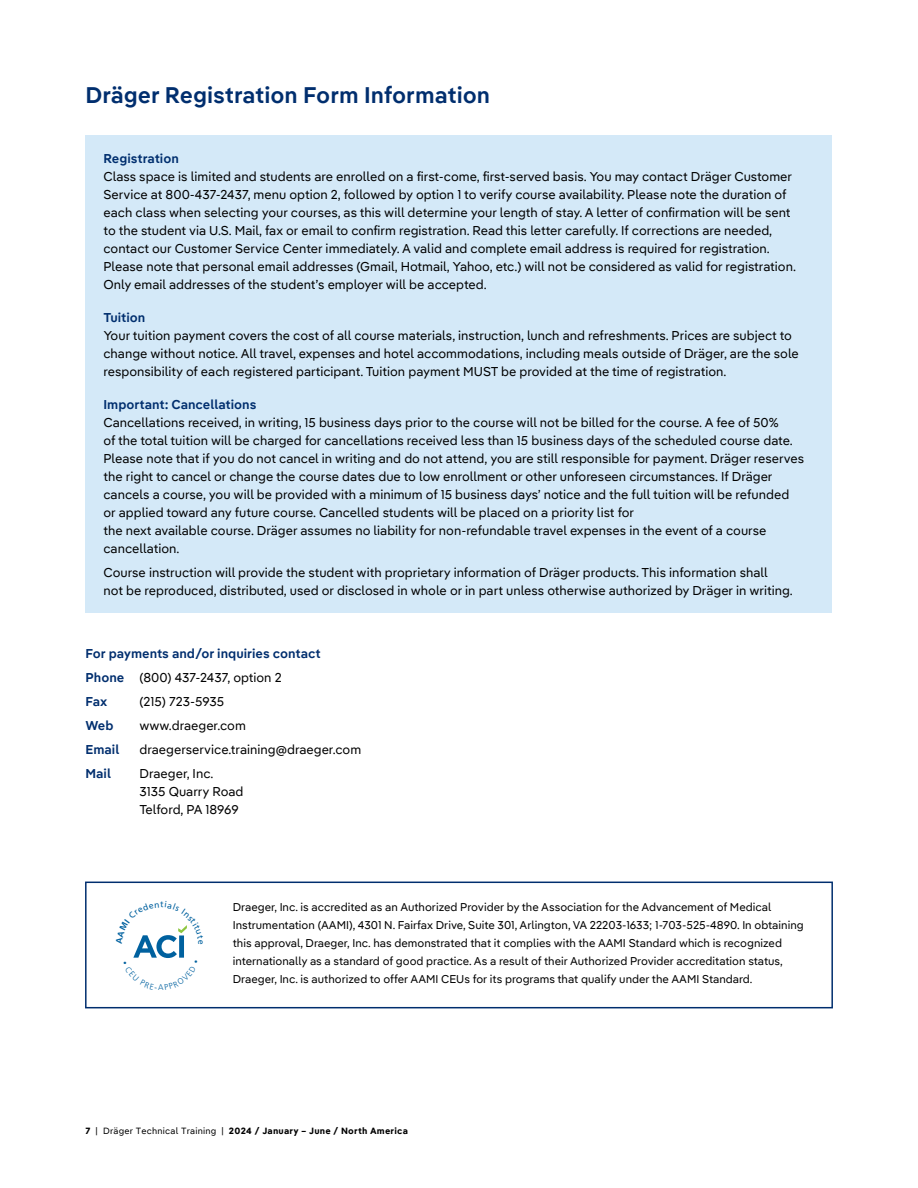
<style>
.page{position:relative;width:918px;height:1188px;background:#fff}
.page>*{position:absolute;margin:0;border:0;box-sizing:border-box;transform-origin:0 0}
.t1{font:600 22.5px "Draeger Pangea Text";color:#002e6e}
.t2{font:12.75px/18px "Draeger Pangea Text";color:#000}
.t3{font:600 12.75px/24px "Draeger Pangea Text";color:#002e6e}
.t4{font:11.25px/18px "Draeger Pangea Text";color:#000}
.t5{font:700 9px "Draeger Pangea Text";letter-spacing:.025em;color:#000}
.s1{font-weight:400;color:#000}
.s2{font-weight:400}
</style>
<div class="page">
<div style="left:86px;top:135px;width:746px;height:478px;background:#d4e9f8"></div>
<div style="left:85px;top:882px;width:748px;height:126px;border:2px solid #002e6e"></div>
<svg style="left:133px;top:925px;width:54px;height:33px"></svg>
<h1 class="t1" style="left:86px;top:77px;width:406px">Dräger Registration Form Information</h1>
<p class="t3" style="left:104px;top:145px;width:77px">Registration</p>
<p class="t2" style="left:104px;top:166px;width:694px">Class space is limited and students are enrolled on a first-come, first-served basis. You may contact Dräger Customer Service at 800-437-2437, menu option 2, followed by option 1 to verify course availability. Please note the duration of each class when selecting your courses, as this will determine your length of stay. A letter of confirmation will be sent to the student via U.S. Mail, fax or email to confirm registration. Read this letter carefully. If corrections are needed, contact our Customer Service Center immediately. A valid and complete email address is required for registration.<br>Please note that personal email addresses (Gmail, Hotmail, Yahoo, etc.) will not be considered as valid for registration.<br>Only email addresses of the student’s employer will be accepted.</p>
<p class="t3" style="left:104px;top:304px;width:43px">Tuition</p>
<p class="t2" style="left:104px;top:325px;width:697px">Your tuition payment covers the cost of all course materials, instruction, lunch and refreshments. Prices are subject to change without notice. All travel, expenses and hotel accommodations, including meals outside of Dräger, are the sole responsibility of each registered participant. Tuition payment MUST be provided at the time of registration.</p>
<p class="t3" style="left:104px;top:391px;width:155px">Important: Cancellations</p>
<p class="t2" style="left:104px;top:412px;width:702px">Cancellations received, in writing, 15 business days prior to the course will not be billed for the course. A fee of 50%<br>of the total tuition will be charged for cancellations received less than 15 business days of the scheduled course date.<br>Please note that if you do not cancel in writing and do not attend, you are still responsible for payment. Dräger reserves the right to cancel or change the course dates due to low enrollment or other unforeseen circumstances. If Dräger cancels a course, you will be provided with a minimum of 15 business days’ notice and the full tuition will be refunded or applied toward any future course. Cancelled students will be placed on a priority list for<br>the next available course. Dräger assumes no liability for non-refundable travel expenses in the event of a course cancellation.</p>
<p class="t2" style="left:104px;top:562px;width:691px">Course instruction will provide the student with proprietary information of Dräger products. This information shall<br>not be reproduced, distributed, used or disclosed in whole or in part unless otherwise authorized by Dräger in writing.</p>
<p class="t3" style="left:86px;top:640px;width:237px">For payments and/or inquiries contact<br>Phone <span class="s1">(800) 437-2437, option 2<br></span>Fax</p>
<p class="t2" style="left:139px;top:691px;width:86px">(215) 723-5935</p>
<p class="t3" style="left:86px;top:712px;width:30px">Web</p>
<p class="t2" style="left:139px;top:715px;width:108px">www.draeger.com</p>
<p class="t3" style="left:85px;top:736px;width:35px">Email</p>
<p class="t2" style="left:139px;top:739px;width:223px">draegerservice.training@draeger.com</p>
<p class="t3" style="left:85px;top:760px;width:27px">Mail</p>
<p class="t2" style="left:139px;top:763px;width:106px">Draeger, Inc.<br>3135 Quarry Road<br>Telford, PA 18969</p>
<p class="t4" style="left:233px;top:897px;width:572px">Draeger, Inc. is accredited as an Authorized Provider by the Association for the Advancement of Medical Instrumentation (AAMI), 4301 N. Fairfax Drive, Suite 301, Arlington, VA 22203-1633; 1-703-525-4890. In obtaining this approval, Draeger, Inc. has demonstrated that it complies with the AAMI Standard which is recognized internationally as a standard of good practice. As a result of their Authorized Provider accreditation status, Draeger, Inc. is authorized to offer AAMI CEUs for its programs that qualify under the AAMI Standard.</p>
<p class="t5" style="left:86px;top:1124px;width:324px">7 <span class="s2">| Dräger Technical Training |</span> 2024 / January – June / North America</p>
</div>
